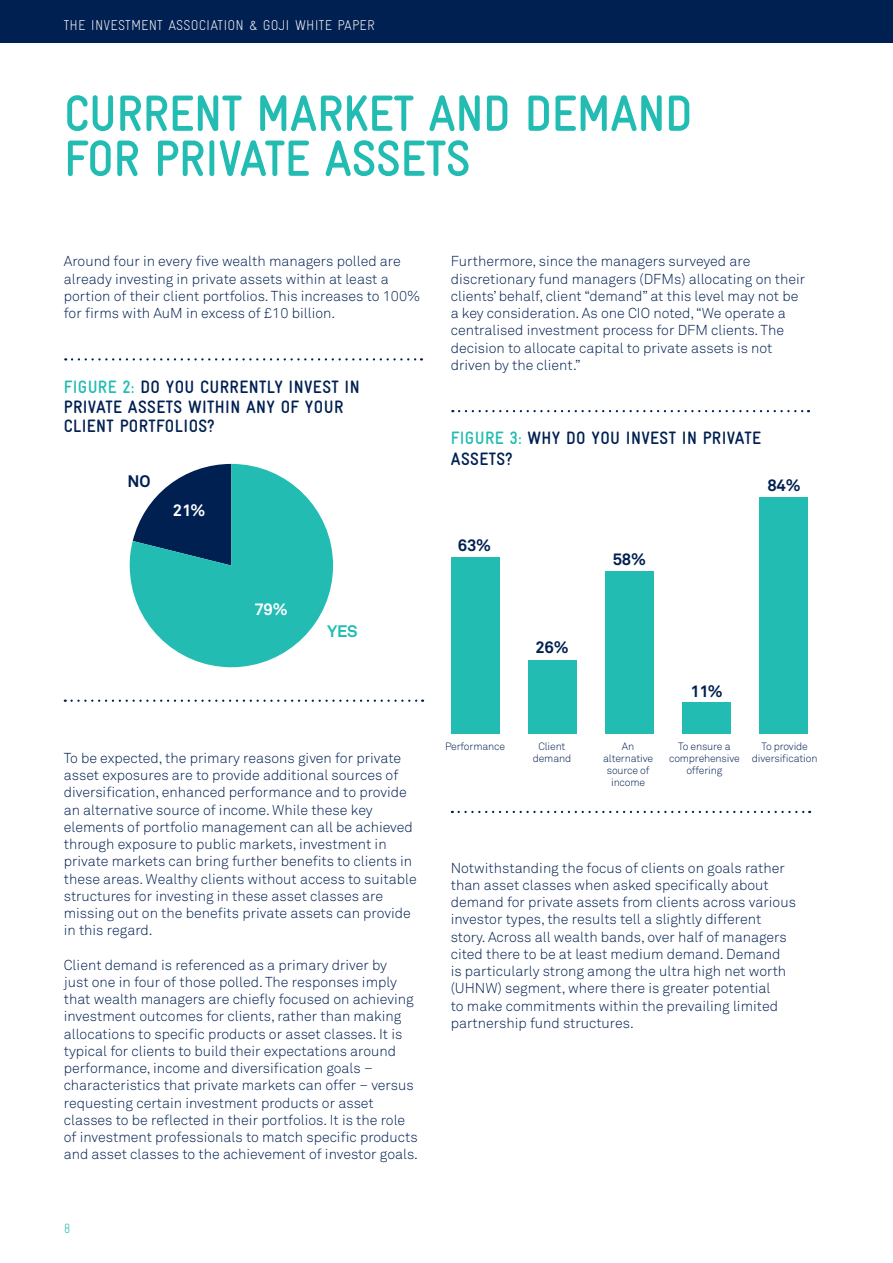
<style>
.page{position:relative;width:893px;height:1263px;background:#fff}
.page>*{position:absolute;margin:0;border:0;box-sizing:border-box;transform-origin:0 0}
.PAGEHEADER{font:700 51px/45px "Gravur Condensed";letter-spacing:-.01em;color:#22bcb3}
.subhead1{font:700 18px/19.5px "Gravur Condensed";letter-spacing:.02em;color:#002051}
.t1{font:700 16.5px "Akkurat Std";letter-spacing:-.015em;color:#002051}
.t2{font:700 16.5px "Akkurat Std";color:#fff}
.t3{font:700 16.5px "Akkurat Std";color:#22bcb3}
.t4{font:300 14.25px/17.2px "Akkurat Std";color:#002051}
.t5{font:300 14.25px "Gravur Condensed";letter-spacing:.01em;color:#fff}
.t6{font:300 13.5px "Gravur Condensed";color:#22bcb3}
.t7{font:300 10.5px/12px "Akkurat Std";letter-spacing:-.015em;color:#002051;text-align:center}
.s1{color:#22bcb3}
</style>
<div class="page">
<div style="left:0;top:0;width:893px;height:43px;background:#002051"></div>
<svg style="left:72px;top:358px;width:350px;height:2px"></svg>
<svg style="left:72px;top:699px;width:351px;height:3px"></svg>
<svg style="left:459px;top:410px;width:350px;height:2px"></svg>
<svg style="left:459px;top:811px;width:351px;height:2px"></svg>
<div style="left:451px;top:557px;width:49px;height:177px;background:#22bcb3"></div>
<div style="left:528px;top:660px;width:49px;height:74px;background:#22bcb3"></div>
<div style="left:605px;top:571px;width:49px;height:163px;background:#22bcb3"></div>
<div style="left:682px;top:703px;width:49px;height:31px;background:#22bcb3"></div>
<div style="left:759px;top:497px;width:49px;height:237px;background:#22bcb3"></div>
<svg style="left:130px;top:464px;width:203px;height:203px"></svg>
<p class="t5" style="left:64px;top:17px;width:313px">THE INVESTMENT ASSOCIATION &amp; GOJI WHITE PAPER</p>
<p class="PAGEHEADER" style="left:64px;top:91px;width:630px">CURRENT MARKET AND DEMAND<br>FOR PRIVATE ASSETS</p>
<p class="t4" style="left:64px;top:253px;width:358px">Around four in every five wealth managers polled are already investing in private assets within at least a portion of their client portfolios. This increases to 100% for firms with AuM in excess of £10 billion.</p>
<p class="subhead1" style="left:64px;top:377px;width:297px"><span class="s1">FIGURE 2:</span> DO YOU CURRENTLY INVEST IN<br>PRIVATE ASSETS WITHIN ANY OF YOUR<br>CLIENT PORTFOLIOS?</p>
<p class="t1" style="left:128px;top:471px;width:24px">NO</p>
<p class="t2" style="left:173px;top:499px;width:34px">21%</p>
<p class="t2" style="left:254px;top:599px;width:35px">79%</p>
<p class="t3" style="left:327px;top:621px;width:32px">YES</p>
<p class="t4" style="left:64px;top:749px;width:354px">To be expected, the primary reasons given for private asset exposures are to provide additional sources of diversification, enhanced performance and to provide an alternative source of income. While these key elements of portfolio management can all be achieved through exposure to public markets, investment in private markets can bring further benefits to clients in these areas. Wealthy clients without access to suitable structures for investing in these asset classes are missing out on the benefits private assets can provide in this regard.</p>
<p class="t4" style="left:64px;top:956px;width:356px">Client demand is referenced as a primary driver by<br>just one in four of those polled. The responses imply that wealth managers are chiefly focused on achieving investment outcomes for clients, rather than making allocations to specific products or asset classes. It is typical for clients to build their expectations around performance, income and diversification goals – characteristics that private markets can offer – versus requesting certain investment products or asset classes to be reflected in their portfolios. It is the role of investment professionals to match specific products and asset classes to the achievement of investor goals.</p>
<p class="t6" style="left:64px;top:1220px;width:8px">8</p>
<p class="t4" style="left:451px;top:253px;width:356px">Furthermore, since the managers surveyed are discretionary fund managers (DFMs) allocating on their clients’ behalf, client “demand” at this level may not be a key consideration. As one CIO noted, “We operate a centralised investment process for DFM clients. The decision to allocate capital to private assets is not driven by the client.”</p>
<p class="subhead1" style="left:451px;top:428px;width:312px;line-height:21px"><span class="s1">FIGURE 3:</span> WHY DO YOU INVEST IN PRIVATE<br>ASSETS?</p>
<p class="t1" style="left:458px;top:535px;width:35px">63%</p>
<p class="t1" style="left:613px;top:549px;width:35px">58%</p>
<p class="t1" style="left:767px;top:474px;width:35px">84%</p>
<p class="t7" style="left:445px;top:740px;width:61px">Performance</p>
<p class="t1" style="left:535px;top:637px;width:35px">26%</p>
<p class="t1" style="left:690px;top:681px;width:34px">11%</p>
<p class="t7" style="left:533px;top:740px;width:40px">Client demand</p>
<p class="t7" style="left:603px;top:740px;width:51px">An alternative source of income</p>
<p class="t7" style="left:669px;top:740px;width:72px">To ensure a comprehensive offering</p>
<p class="t7" style="left:752px;top:740px;width:67px">To provide diversification</p>
<p class="t4" style="left:451px;top:859px;width:347px">Notwithstanding the focus of clients on goals rather than asset classes when asked specifically about demand for private assets from clients across various investor types, the results tell a slightly different story. Across all wealth bands, over half of managers cited there to be at least medium demand. Demand<br>is particularly strong among the ultra high net worth (UHNW) segment, where there is greater potential<br>to make commitments within the prevailing limited partnership fund structures.</p>
</div>
